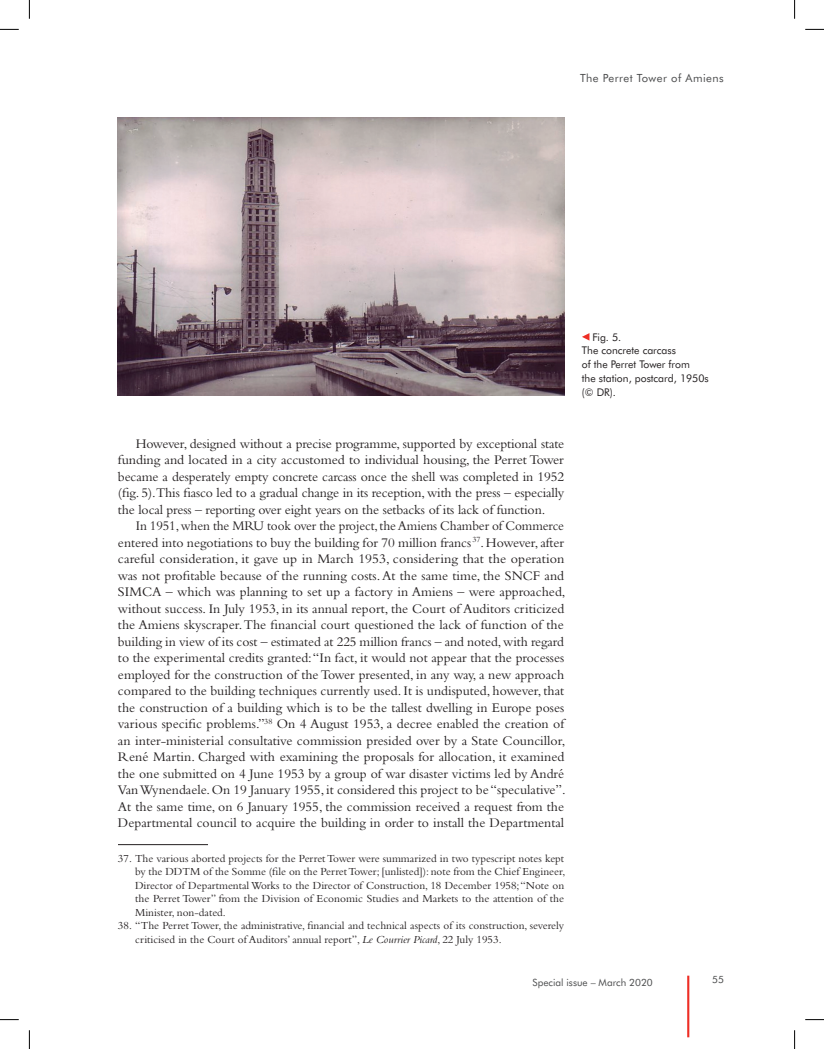
<style>
.page{position:relative;width:824px;height:1049px;background:#fff}
.page>*{position:absolute;margin:0;border:0;box-sizing:border-box;transform-origin:0 0}
.t1{font:13.75px/16.5px "Bembo";color:#231f20;text-align:justify}
.t2{font:11.25px/13.5px "Bembo";color:#231f20;text-align:justify}
.t3{font:11.25px "Futura BT";letter-spacing:.04em;color:#4b4c4d}
.t4{font:10.62px/13.8px "Futura BT";color:#231f20}
.t5{font:10px "Futura BT";color:#4b4c4d}
.s1{font-style:italic}
</style>
<div class="page">
<hr style="left:687px;top:975px;width:2px;height:62px;background:#ee2e25">
<img style="left:118px;top:118px;width:446px;height:278px">
<svg style="left:582px;top:333px;width:7px;height:8px"></svg>
<hr style="left:118px;top:844px;width:90px;height:1px;background:#231f20">
<svg style="left:0;top:29px;width:19px;height:1px"></svg>
<svg style="left:805px;top:29px;width:19px;height:1px"></svg>
<svg style="left:0;top:1019px;width:19px;height:1px"></svg>
<svg style="left:805px;top:1019px;width:19px;height:1px"></svg>
<svg style="left:29px;top:0;width:1px;height:19px"></svg>
<svg style="left:29px;top:1030px;width:1px;height:19px"></svg>
<svg style="left:794px;top:0;width:1px;height:19px"></svg>
<svg style="left:794px;top:1030px;width:1px;height:19px"></svg>
<p class="t3" style="left:580px;top:71px;width:145px">The Perret Tower of Amiens</p>
<p class="t4" style="left:582px;top:330px;width:128px;text-indent:11px">Fig. 5.<br>The concrete carcass<br>of the Perret Tower from<br>the station, postcard, 1950s (© DR).</p>
<p class="t1" style="left:118px;top:435px;width:448px;text-indent:18px">However, designed without a precise programme, supported by exceptional state funding and located in a city accustomed to individual housing, the Perret Tower became a desperately empty concrete carcass once the shell was completed in 1952 (fig. 5).This fiasco led to a gradual change in its reception, with the press – especially the local press – reporting over eight years on the setbacks of its lack of function.</p>
<p class="t1" style="left:118px;top:517px;width:449px;text-align:left;text-indent:18px">In 1951, when the MRU took over the project, the Amiens Chamber of Commerce entered into negotiations to buy the building for 70 million francs <sup>37</sup>. However, after careful consideration, it gave up in March 1953, considering that the operation was not profitable because of the running costs. At the same time, the SNCF and SIMCA – which was planning to set up a factory in Amiens – were approached, without success. In July 1953, in its annual report, the Court of Auditors criticized the Amiens skyscraper. The financial court questioned the lack of function of the building in view of its cost – estimated at 225 million francs – and noted, with regard to the experimental credits granted: “In fact, it would not appear that the processes employed for the construction of the Tower presented, in any way, a new approach compared to the building techniques currently used. It is undisputed, however, that the construction of a building which is to be the tallest dwelling in Europe poses various specific problems.”<sup>38</sup> On 4 August 1953, a decree enabled the creation of an inter-ministerial consultative commission presided over by a State Councillor, René Martin. Charged with examining the proposals for allocation, it examined the one submitted on 4 June 1953 by a group of war disaster victims led by André VanWynendaele. On 19 January 1955, it considered this project to be “speculative”.<br>At the same time, on 6 January 1955, the commission received a request from the Departmental council to acquire the building in order to install the Departmental</p>
<p class="t2" style="left:135px;top:851px;width:432px;text-indent:-17px">37. The various aborted projects for the Perret Tower were summarized in two typescript notes kept by the DDTM of the Somme (file on the Perret Tower; [unlisted]): note from the Chief Engineer, Director of Departmental Works to the Director of Construction, 18 December 1958; “Note on the Perret Tower” from the Division of Economic Studies and Markets to the attention of the Minister, non-dated.</p>
<p class="t2" style="left:135px;top:919px;width:430px;text-indent:-17px">38. “The Perret Tower, the administrative, financial and technical aspects of its construction, severely criticised in the Court of Auditors’ annual report”, <span class="s1">Le Courrier Picard</span>, 22 July 1953.</p>
<p class="t5" style="left:532px;top:976px;width:122px">Special issue – March 2020</p>
<p class="t5" style="left:712px;top:973px;width:13px">55</p>
</div>
